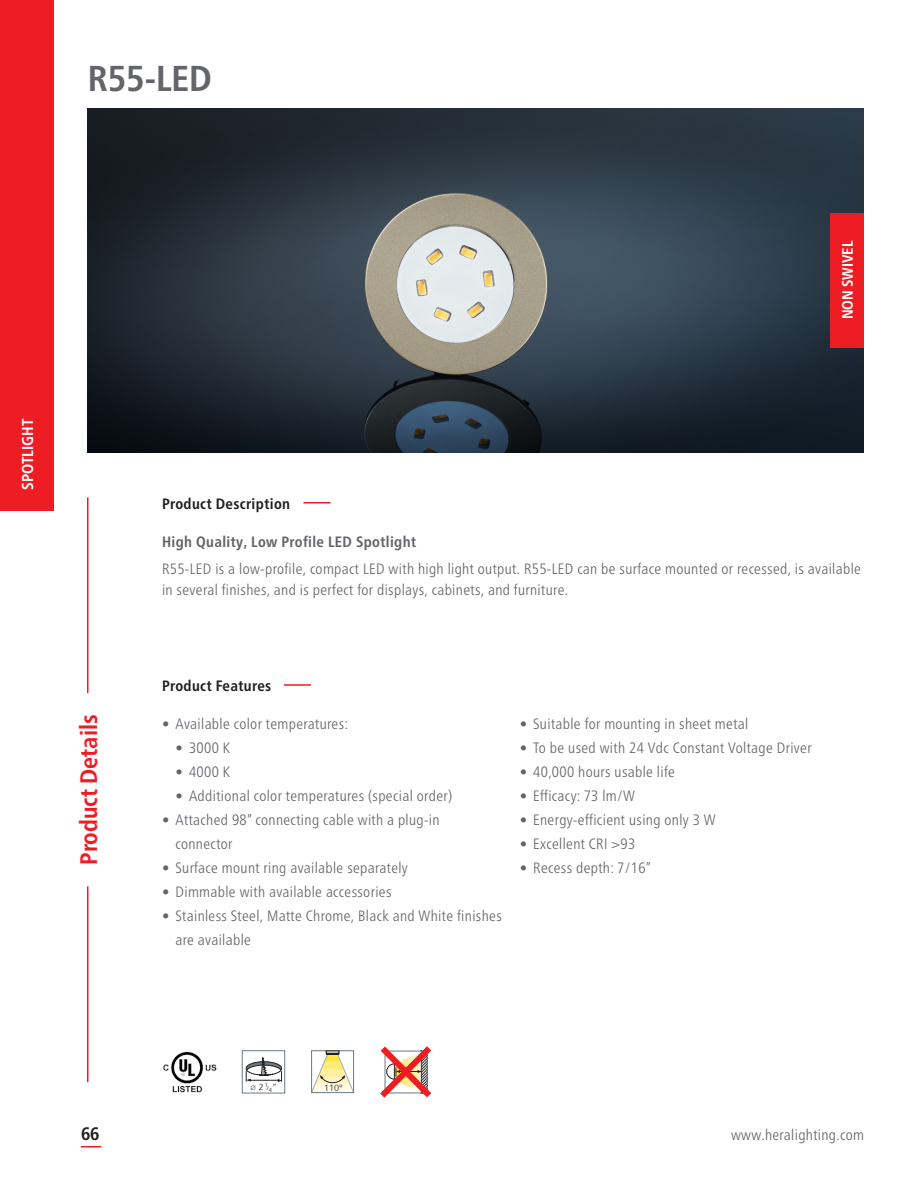
<style>
.page{position:relative;width:918px;height:1188px;background:#fff}
.page>*{position:absolute;margin:0;border:0;box-sizing:border-box;transform-origin:0 0}
.Summary_-_Title{font:700 condensed 36px "Frutiger Neue LT Pro";color:#63656a}
.Summary_-_Project_Title{font:700 condensed 24px "Frutiger Neue LT Pro";color:#ee1d23}
.t1{font:700 condensed 18px "Frutiger Neue LT Pro";color:#231f20}
.Summary_-_Project_Title-2{font:700 condensed 15.75px "Frutiger Neue LT Pro";color:#fff}
.Project_Description_-_Black__Align_to_Le{font:300 condensed 15px/21px "Frutiger Neue LT Pro";letter-spacing:.025em;color:#63656a}
.Project_Description_-_Black__Align_to_Le-2{font:700 condensed 15px "Frutiger Neue LT Pro";letter-spacing:.025em;color:#63656a}
.Project_Description_-_Black__Align_to_Le-3{font:700 condensed 15px "Frutiger Neue LT Pro";letter-spacing:.025em;color:#231f20}
.t2{font:700 condensed 15px "Frutiger Neue LT Pro";color:#fff}
.t3{font:300 9px "Frutiger";color:#231f20}
.t4{font:300 expanded 8.7px "Acme Gothic";color:#231f20}
.t5{font:300 5.85px/4.3px "Frutiger";color:#231f20}
.s1{font-size:8.7px}
.s2{font-family:"Frutiger";font-stretch:normal}
</style>
<div class="page">
<hr style="left:81px;top:1146px;width:20px;height:2px;background:#ee1d23">
<img style="left:88px;top:108px;width:776px;height:344px">
<hr style="left:87px;top:497px;width:1px;height:196px;background:#ee1d23">
<hr style="left:87px;top:886px;width:1px;height:196px;background:#ee1d23">
<svg style="left:303px;top:502px;width:27px;height:1px"></svg>
<hr style="left:284px;top:684px;width:27px;height:2px;background:#ee1d23">
<svg style="left:380px;top:1046px;width:52px;height:52px"></svg>
<div style="left:311px;top:1050px;width:43px;height:43px;border:1px solid #697a82"></div>
<svg style="left:311px;top:1051px;width:43px;height:42px"></svg>
<img style="left:163px;top:1051px;width:54px;height:42px">
<div style="left:242px;top:1050px;width:43px;height:43px;background:#fff;border:1px solid #697a82"></div>
<svg style="left:246px;top:1057px;width:36px;height:25px"></svg>
<div style="left:830px;top:213px;width:34px;height:135px;background:#ee1d23"></div>
<div style="left:0;top:0;width:54px;height:510px;background:#ee1d23"></div>
<p class="Summary_-_Title" style="left:88px;top:57px;width:126px">R55-LED</p>
<p class="Summary_-_Project_Title-2" style="left:18px;top:490px;width:73px;rotate:-90deg">SPOTLIGHT</p>
<p class="Summary_-_Project_Title" style="left:75px;top:865px;width:152px;rotate:-90deg">Product Details</p>
<p class="Project_Description_-_Black__Align_to_Le-3" style="left:162px;top:494px;width:130px">Product Description</p>
<p class="t2" style="left:839px;top:319px;width:80px;rotate:-90deg">NON SWIVEL</p>
<p class="Project_Description_-_Black__Align_to_Le-2" style="left:162px;top:533px;width:256px">High Quality, Low Profile LED Spotlight</p>
<p class="Project_Description_-_Black__Align_to_Le" style="left:162px;top:558px;width:700px">R55-LED is a low-profile, compact LED with high light output. R55-LED can be surface mounted or recessed, is available in several finishes, and is perfect for displays, cabinets, and furniture.</p>
<p class="Project_Description_-_Black__Align_to_Le-3" style="left:162px;top:677px;width:111px">Product Features</p>
<p class="Project_Description_-_Black__Align_to_Le" style="left:162px;top:713px;width:188px">• Available color temperatures:</p>
<p class="Project_Description_-_Black__Align_to_Le" style="left:176px;top:737px;width:56px">• 3000 K</p>
<p class="Project_Description_-_Black__Align_to_Le" style="left:176px;top:761px;width:56px">• 4000 K</p>
<p class="Project_Description_-_Black__Align_to_Le" style="left:176px;top:785px;width:278px">• Additional color temperatures (special order)</p>
<p class="Project_Description_-_Black__Align_to_Le" style="left:162px;top:809px;width:279px">• Attached 98” connecting cable with a plug-in</p>
<p class="Project_Description_-_Black__Align_to_Le" style="left:176px;top:833px;width:59px">connector</p>
<p class="Project_Description_-_Black__Align_to_Le" style="left:162px;top:857px;width:247px">• Surface mount ring available separately</p>
<p class="Project_Description_-_Black__Align_to_Le" style="left:162px;top:881px;width:231px">• Dimmable with available accessories</p>
<p class="Project_Description_-_Black__Align_to_Le" style="left:176px;top:904px;width:328px;line-height:24px;text-indent:-14px">• Stainless Steel, Matte Chrome, Black and White finishes are available</p>
<p class="Project_Description_-_Black__Align_to_Le" style="left:520px;top:713px;width:230px">• Suitable for mounting in sheet metal</p>
<p class="Project_Description_-_Black__Align_to_Le" style="left:520px;top:737px;width:293px">• To be used with 24 Vdc Constant Voltage Driver</p>
<p class="Project_Description_-_Black__Align_to_Le" style="left:520px;top:761px;width:157px">• 40,000 hours usable life</p>
<p class="Project_Description_-_Black__Align_to_Le" style="left:520px;top:785px;width:117px">• Efficacy: 73 lm/W</p>
<p class="Project_Description_-_Black__Align_to_Le" style="left:520px;top:809px;width:197px">• Energy-efficient using only 3 W</p>
<p class="Project_Description_-_Black__Align_to_Le" style="left:520px;top:833px;width:117px">• Excellent CRI &gt;93</p>
<p class="Project_Description_-_Black__Align_to_Le" style="left:520px;top:857px;width:133px">• Recess depth: 7/16”</p>
<p class="t5" style="left:267px;top:1082px;width:11px;text-indent:-2px">1 /4<span class="s1">”</span></p>
<p class="t4" style="left:250px;top:1081px;width:15px">∅ <span class="s2">2</span></p>
<p class="t3" style="left:324px;top:1082px;width:20px">110°</p>
<p class="t1" style="left:81px;top:1123px;width:20px">66</p>
<p class="Project_Description_-_Black__Align_to_Le" style="left:731px;top:1124px;width:134px">www.heralighting.com</p>
</div>
